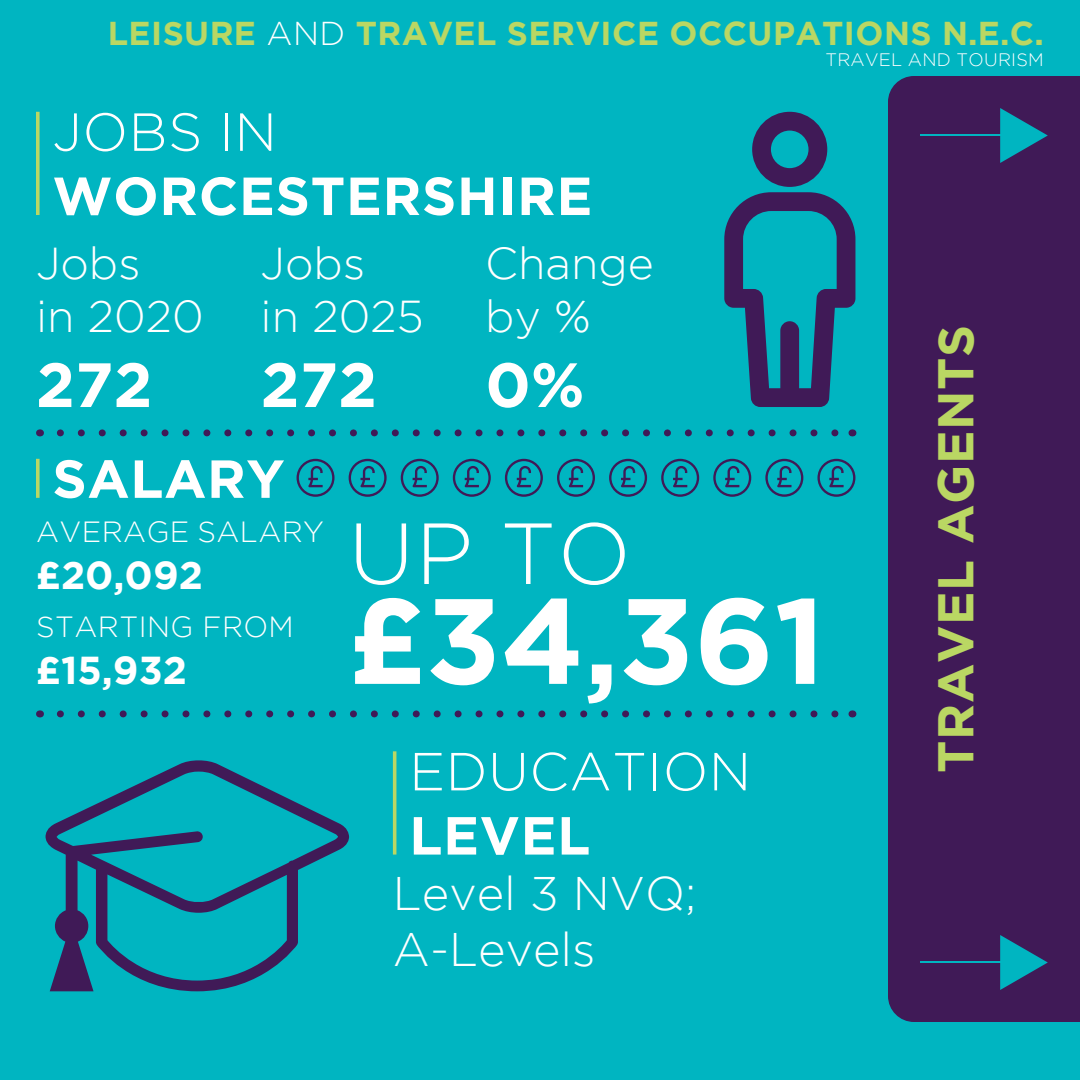
<style>
.page{position:relative;width:1080px;height:1080px;background:#00b5c1}
.page>*{position:absolute;margin:0;border:0;box-sizing:border-box;transform-origin:0 0}
.t1{font:700 121.1px "Gotham";color:#fff}
.t2{font:300 86.5px "Gotham";color:#fff}
.t3{font:700 62.4px "Gotham";color:#fff}
.t4{font:700 53.5px "Gotham";letter-spacing:.015em;color:#fff}
.t5{font:300 53.5px "Gotham";letter-spacing:.01em;color:#fff}
.t6{font:700 50px "Gotham";letter-spacing:.015em;color:#bad763}
.t7{font:300 47px/56.4px "Gotham";color:#fff}
.t8{font:300 44.6px/53.5px "Gotham";color:#fff}
.t9{font:700 38.8px "Gotham";color:#fff}
.t10{font:700 33px "Gotham";letter-spacing:.015em;color:#bad763}
.t11{font:300 29.1px "Gotham";letter-spacing:.015em;color:#fff}
.t12{font:300 18px "Gotham";letter-spacing:.015em;color:#fff}
.s1{font-weight:300;color:#fff}
</style>
<div class="page">
<div style="left:888px;top:76px;width:192px;height:946px;background:#401a57"></div>
<hr style="left:920px;top:135px;width:88px;height:1px;background:#00b5c1">
<svg style="left:1000px;top:108px;width:48px;height:55px"></svg>
<hr style="left:920px;top:962px;width:88px;height:1px;background:#00b5c1">
<svg style="left:1000px;top:935px;width:48px;height:55px"></svg>
<svg style="left:36px;top:112px;width:4px;height:103px"></svg>
<svg style="left:724px;top:112px;width:131px;height:295px"></svg>
<div style="left:780px;top:321px;width:19px;height:86px;background:#401a57;border-radius:9px"></div>
<svg style="left:297px;top:459px;width:38px;height:38px"></svg>
<svg style="left:349px;top:459px;width:38px;height:38px"></svg>
<svg style="left:401px;top:459px;width:38px;height:38px"></svg>
<svg style="left:661px;top:459px;width:38px;height:38px"></svg>
<svg style="left:453px;top:459px;width:38px;height:38px"></svg>
<svg style="left:713px;top:459px;width:38px;height:38px"></svg>
<svg style="left:505px;top:459px;width:38px;height:38px"></svg>
<svg style="left:765px;top:459px;width:38px;height:38px"></svg>
<svg style="left:557px;top:459px;width:38px;height:38px"></svg>
<svg style="left:817px;top:459px;width:38px;height:38px"></svg>
<svg style="left:609px;top:459px;width:38px;height:38px"></svg>
<svg style="left:36px;top:459px;width:4px;height:39px"></svg>
<hr style="left:393px;top:751px;width:3px;height:104px;background:#bad763">
<svg style="left:46px;top:760px;width:303px;height:231px"></svg>
<svg style="left:60px;top:429px;width:779px;height:7px"></svg>
<svg style="left:60px;top:710px;width:779px;height:7px"></svg>
<p class="t10" style="left:108px;top:14px;width:938px">LEISURE <span class="s1">AND</span> TRAVEL SERVICE OCCUPATIONS N.E.C.</p>
<p class="t12" style="left:825px;top:49px;width:220px">TRAVEL AND TOURISM</p>
<h3 class="t5" style="left:52px;top:103px;width:226px">JOBS IN</h3>
<h3 class="t4" style="left:52px;top:165px;width:541px">WORCESTERSHIRE</h3>
<h3 class="t8" style="left:36px;top:236px;width:169px">Jobs<br>in 2020</h3>
<h3 class="t3" style="left:36px;top:349px;width:118px">272</h3>
<h3 class="t8" style="left:261px;top:236px;width:165px">Jobs<br>in 2025</h3>
<h3 class="t3" style="left:261px;top:349px;width:118px">272</h3>
<h3 class="t8" style="left:485px;top:236px;width:170px">Change by %</h3>
<h3 class="t3" style="left:485px;top:349px;width:101px">0%</h3>
<h3 class="t4" style="left:52px;top:448px;width:234px">SALARY</h3>
<p class="t11" style="left:36px;top:516px;width:289px">AVERAGE SALARY</p>
<p class="t9" style="left:36px;top:553px;width:168px">£20,092</p>
<p class="t11" style="left:36px;top:611px;width:259px">STARTING FROM</p>
<p class="t9" style="left:36px;top:648px;width:152px">£15,932</p>
<h2 class="t2" style="left:348px;top:506px;width:284px">UP TO</h2>
<h1 class="t1" style="left:348px;top:571px;width:479px">£34,361</h1>
<h3 class="t5" style="left:409px;top:742px;width:343px">EDUCATION</h3>
<h3 class="t4" style="left:409px;top:805px;width:183px">LEVEL</h3>
<h3 class="t7" style="left:393px;top:864px;width:305px">Level 3 NVQ;<br>A-Levels</h3>
<h3 class="t6" style="left:927px;top:773px;width:450px;rotate:-90deg">TRAVEL AGENTS</h3>
</div>
